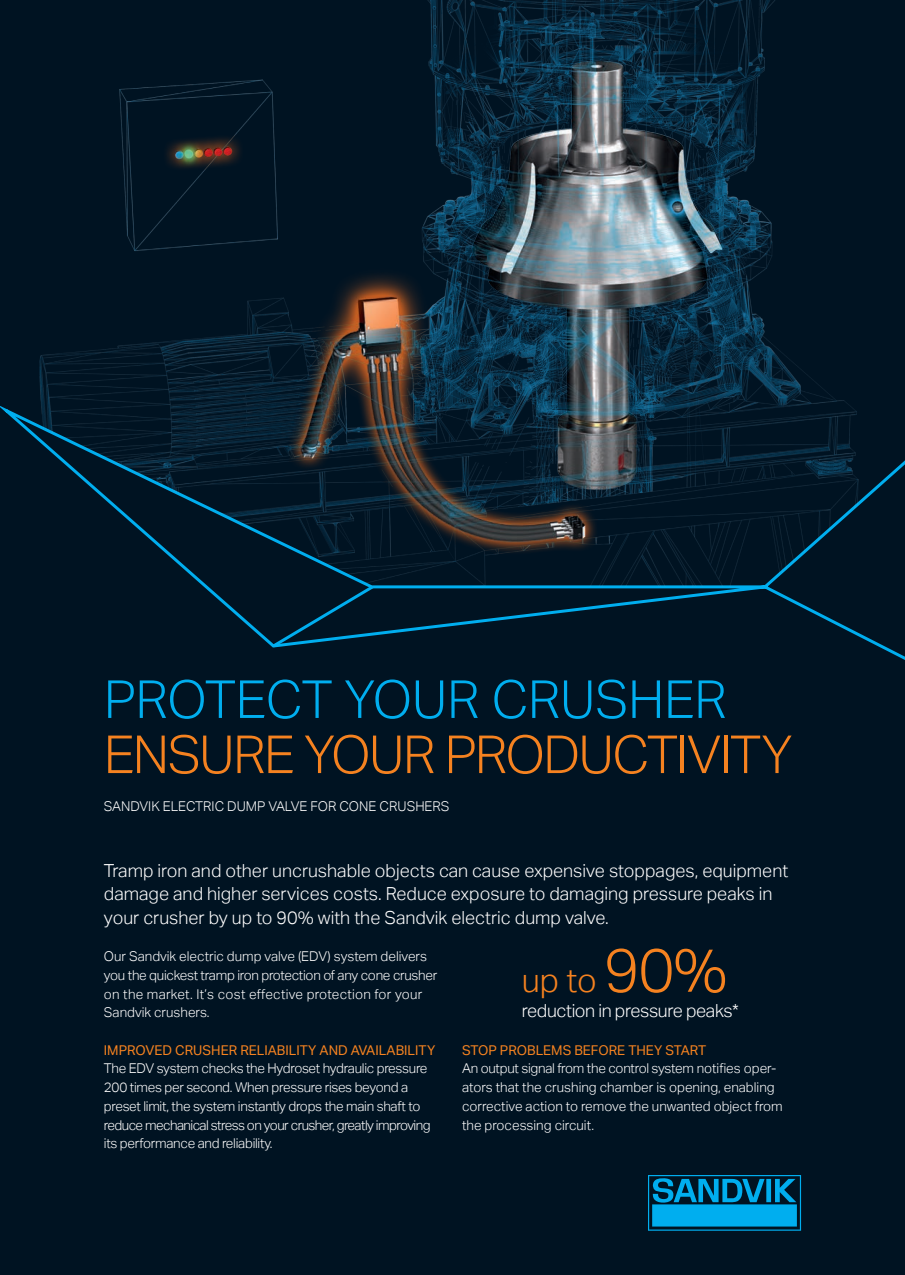
<style>
.page{position:relative;width:905px;height:1275px;background:#001322}
.page>*{position:absolute;margin:0;border:0;box-sizing:border-box;transform-origin:0 0}
.t1{font:300 52.5px "Aktiv Grotesk";letter-spacing:-.03em;color:#f58220}
.t2{font:300 52.5px "Aktiv Grotesk";letter-spacing:-.015em;color:#00aeef}
.t3{font:300 33px "Aktiv Grotesk";color:#f58220}
.t4{font:300 18px/23.4px "Aktiv Grotesk";color:#fff}
.t5{font:300 18px "Aktiv Grotesk";letter-spacing:-.02em;color:#fff}
.t6{font:300 13.5px/18.8px "Aktiv Grotesk";color:#fff}
.t7{font:300 13.5px/18.8px "Aktiv Grotesk";letter-spacing:-.02em;color:#fff}
.t8{font:13.5px "Aktiv Grotesk";color:#f58220}
.s1{font-size:60.9px}
</style>
<div class="page">
<svg style="left:0;top:406px;width:905px;height:254px"></svg>
<svg style="left:269px;top:587px;width:108px;height:63px"></svg>
<svg style="left:648px;top:1175px;width:153px;height:56px"></svg>
<img style="left:39px;top:0;width:828px;height:587px">
<h1 class="t2" style="left:104px;top:669px;width:624px">PROTECT YOUR CRUSHER</h1>
<h1 class="t1" style="left:104px;top:724px;width:690px">ENSURE YOUR PRODUCTIVITY</h1>
<p class="t6" style="left:104px;top:797px;width:347px">SANDVIK ELECTRIC DUMP VALVE FOR CONE CRUSHERS</p>
<h3 class="t4" style="left:104px;top:859px;width:686px">Tramp iron and other uncrushable objects can cause expensive stoppages, equipment damage and higher services costs. Reduce exposure to damaging pressure peaks in your crusher by up to 90% with the Sandvik electric dump valve.</h3>
<p class="t6" style="left:104px;top:947px;width:335px">Our Sandvik electric dump valve (EDV) system delivers you the quickest tramp iron protection of any cone crusher on the market. It’s cost effective protection for your Sandvik crushers.</p>
<p class="t8" style="left:104px;top:1042px;width:333px">IMPROVED CRUSHER RELIABILITY AND AVAILABILITY</p>
<p class="t7" style="left:104px;top:1059px;width:328px">The EDV system checks the Hydroset hydraulic pressure 200 times per second. When pressure rises beyond a preset limit, the system instantly drops the main shaft to reduce mechanical stress on your crusher, greatly improving its performance and reliability.</p>
<h2 class="t3" style="left:522px;top:961px;width:207px">up to <span class="s1">90%</span></h2>
<h3 class="t5" style="left:522px;top:1000px;width:219px">reduction in pressure peaks*</h3>
<p class="t8" style="left:462px;top:1042px;width:246px">STOP PROBLEMS BEFORE THEY START</p>
<p class="t6" style="left:462px;top:1059px;width:322px">An output signal from the control system notifies oper&shy;ators that the crushing chamber is opening, enabling corrective action to remove the unwanted object from the processing circuit.</p>
</div>
